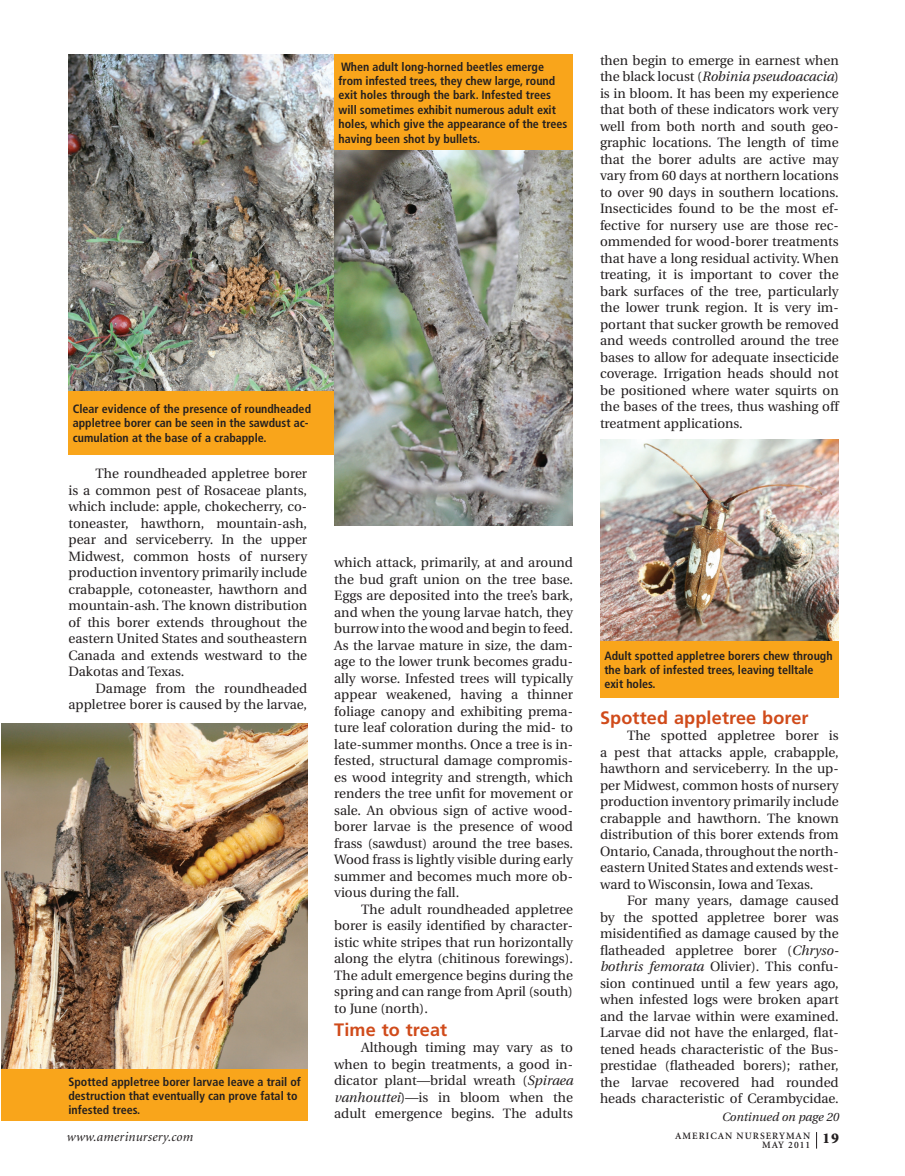
<style>
.page{position:relative;width:905px;height:1176px;background:#fff}
.page>*{position:absolute;margin:0;border:0;box-sizing:border-box;transform-origin:0 0}
.t1{font:700 18px "Frutiger";letter-spacing:.01em;color:#d04b1b}
.t2{font:900 15px "Minion";color:#231f20}
.t3{font:13.5px/16.5px "Utopia";color:#231f20;text-align:justify}
.t4{font:italic 13.5px "Minion";letter-spacing:.01em;color:#231f20}
.t5{font:700 condensed 12px/14.4px "Frutiger";color:#231f20}
.t6{font:italic 12px "Utopia";color:#231f20}
.t7{font:600 9.75px/9.8px "Minion";letter-spacing:.1em;color:#231f20;text-align:right}
.s1{font-style:italic}
</style>
<div class="page">
<img style="left:68px;top:54px;width:266px;height:337px">
<div style="left:68px;top:391px;width:266px;height:64px;background:#f9a51b"></div>
<img style="left:334px;top:150px;width:238px;height:376px">
<div style="left:334px;top:54px;width:238px;height:96px;background:#f9a51b"></div>
<img style="left:1px;top:724px;width:306px;height:346px">
<div style="left:1px;top:1070px;width:306px;height:51px;background:#f9a51b"></div>
<img style="left:600px;top:439px;width:238px;height:202px">
<div style="left:599px;top:641px;width:239px;height:57px;background:#f9a51b"></div>
<p class="t5" style="left:338px;top:60px;width:230px">When adult long-horned beetles emerge from infested trees, they chew large, round exit holes through the bark. Infested trees will sometimes exhibit numerous adult exit holes, which give the appearance of the trees having been shot by bullets.</p>
<p class="t5" style="left:73px;top:402px;width:240px">Clear evidence of the presence of roundheaded appletree borer can be seen in the sawdust ac&shy;cumulation at the base of a crabapple.</p>
<p class="t3" style="left:68px;top:467px;width:240px;text-indent:27px">The roundheaded appletree borer is a common pest of Rosaceae plants, which include: apple, chokecherry, co&shy;toneaster, hawthorn, mountain-ash, pear and serviceberry. In the upper Midwest, common hosts of nursery production inventory primarily include crabapple, cotoneaster, hawthorn and mountain-ash. The known distribution of this borer extends throughout the eastern United States and southeastern Canada and extends westward to the Dakotas and Texas.</p>
<p class="t3" style="left:68px;top:681px;width:240px;text-align:right">Damage from the roundheaded appletree borer is caused by the larvae,</p>
<p class="t5" style="left:68px;top:1075px;width:234px">Spotted appletree borer larvae leave a trail of destruction that eventually can prove fatal to infested trees.</p>
<p class="t4" style="left:67px;top:1132px;width:128px">www.amerinursery.com</p>
<p class="t3" style="left:334px;top:555px;width:240px">which attack, primarily, at and around the bud graft union on the tree base.<br>Eggs are deposited into the tree’s bark, and when the young larvae hatch, they burrow into the wood and begin to feed.<br>As the larvae mature in size, the dam&shy;age to the lower trunk becomes gradu&shy;ally worse. Infested trees will typically appear weakened, having a thinner foliage canopy and exhibiting prema&shy;ture leaf coloration during the mid- to late-summer months. Once a tree is in&shy;fested, structural damage compromis&shy;es wood integrity and strength, which renders the tree unfit for movement or sale. An obvious sign of active wood&shy;borer larvae is the presence of wood frass (sawdust) around the tree bases.<br>Wood frass is lightly visible during early summer and becomes much more ob&shy;vious during the fall.</p>
<p class="t3" style="left:334px;top:902px;width:240px;text-indent:27px">The adult roundheaded appletree borer is easily identified by character&shy;istic white stripes that run horizontally along the elytra (chitinous forewings).<br>The adult emergence begins during the spring and can range from April (south) to June (north).</p>
<h1 class="t1" style="left:334px;top:1022px;width:114px">Time to treat</h1>
<p class="t3" style="left:334px;top:1041px;width:240px;text-indent:27px">Although timing may vary as to when to begin treatments, a good in&shy;dicator plant—bridal wreath (<span class="s1">Spiraea vanhouttei</span>)—is in bloom when the adult emergence begins. The adults</p>
<p class="t3" style="left:599px;top:53px;width:240px">then begin to emerge in earnest when the black locust (<span class="s1">Robinia pseudoacacia</span>) is in bloom. It has been my experience that both of these indicators work very well from both north and south geo&shy;graphic locations. The length of time that the borer adults are active may vary from 60 days at northern locations to over 90 days in southern locations.<br>Insecticides found to be the most ef&shy;fective for nursery use are those rec&shy;ommended for wood-borer treatments that have a long residual activity. When treating, it is important to cover the bark surfaces of the tree, particularly the lower trunk region. It is very im&shy;portant that sucker growth be removed and weeds controlled around the tree bases to allow for adequate insecticide coverage. Irrigation heads should not be positioned where water squirts on the bases of the trees, thus washing off treatment applications.</p>
<p class="t5" style="left:604px;top:649px;width:230px">Adult spotted appletree borers chew through the bark of infested trees, leaving telltale exit holes.</p>
<h1 class="t1" style="left:599px;top:710px;width:210px">Spotted appletree borer</h1>
<p class="t3" style="left:599px;top:729px;width:240px;text-indent:27px">The spotted appletree borer is a pest that attacks apple, crabapple, hawthorn and serviceberry. In the up&shy;per Midwest, common hosts of nursery production inventory primarily include crabapple and hawthorn. The known distribution of this borer extends from Ontario, Canada, throughout the north&shy;eastern United States and extends west&shy;ward to Wisconsin, Iowa and Texas.</p>
<p class="t3" style="left:599px;top:894px;width:240px;text-indent:27px">For many years, damage caused by the spotted appletree borer was misidentified as damage caused by the flatheaded appletree borer (<span class="s1">Chryso&shy;bothris femorata</span> Olivier). This confu&shy;sion continued until a few years ago, when infested logs were broken apart and the larvae within were examined.<br>Larvae did not have the enlarged, flat&shy;tened heads characteristic of the Bus&shy;prestidae (flatheaded borers); rather, the larvae recovered had rounded heads characteristic of Cerambycidae.</p>
<p class="t6" style="left:721px;top:1112px;width:118px">Continued on page 20</p>
<p class="t7" style="left:675px;top:1131px;width:136px">AMERICAN NURSERYMAN<br>MAY 2011</p>
<p class="t2" style="left:822px;top:1132px;width:18px">19</p>
</div>
